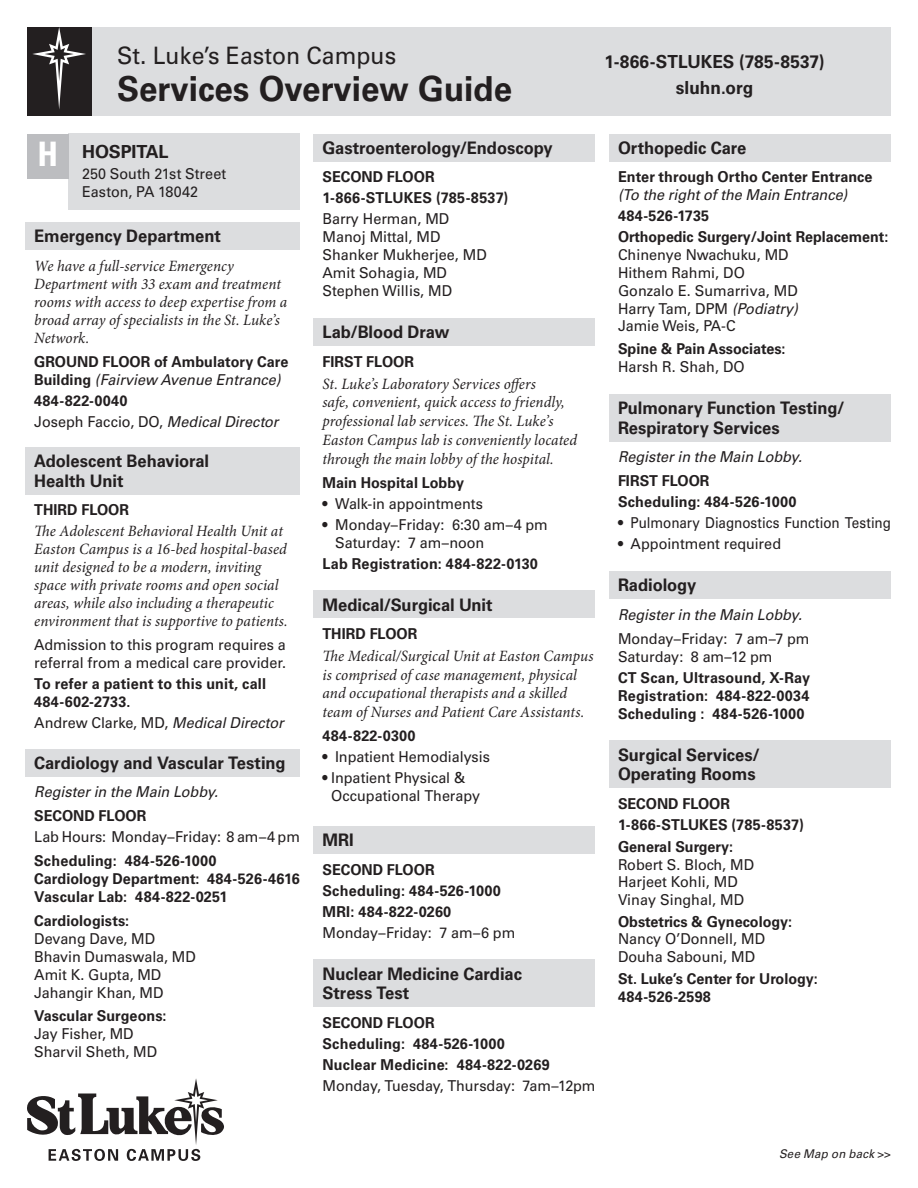
<style>
.page{position:relative;width:918px;height:1188px;background:#fff}
.page>*{position:absolute;margin:0;border:0;box-sizing:border-box;transform-origin:0 0}
.t1{font:700 34.5px "Univers LT Pro 65";color:#231f20;scale:.96 1}
.t2{font:24px "Univers LT Pro 55 Roman";color:#231f20;scale:.96 1}
.t3{font:700 18px/25.5px "Univers LT Pro 65";color:#231f20;text-align:center;scale:.96 1}
.t4{font:700 18px "Univers LT Pro 65";color:#231f20}
.t5{font:700 17.25px/19.5px "Univers LT Pro 65";letter-spacing:-.005em;color:#231f20;scale:.96 1}
.t6{font:italic 15.75px/18px "Minion Pro";letter-spacing:.005em;color:#231f20;scale:.96 1}
.t7{font:15px/18px "Univers LT Pro 55 Roman";color:#231f20;scale:.96 1}
.t8{font:700 15px/21px "Univers LT Pro 65";letter-spacing:.005em;color:#231f20;scale:.96 1}
.t9{font:italic 15px "Univers LT Pro 55";letter-spacing:-.005em;color:#231f20;scale:.96 1}
.t10{font:700 15px "Univers LT Pro 65";letter-spacing:.025em;color:#231f20;scale:.96 1}
.t11{font:italic 12px "Univers LT Pro 55";letter-spacing:.02em;color:#231f20;scale:.96 1}
.s1{font-family:"Univers LT Pro";font-stretch:condensed;font-size:33.75px;color:#fff}
.s2{font-family:"Univers LT Pro 65";font-weight:700;font-style:normal}
.s3{font-family:"Univers LT Pro 55";font-style:italic}
</style>
<div class="page">
<div style="left:69px;top:134px;width:231px;height:76px;background:#dcdddf"></div>
<div style="left:27px;top:134px;width:42px;height:44px;background:#bcbdc0"></div>
<div style="left:25px;top:222px;width:275px;height:28px;background:#dcdddf"></div>
<div style="left:25px;top:447px;width:275px;height:48px;background:#dcdddf"></div>
<div style="left:25px;top:749px;width:275px;height:28px;background:#dcdddf"></div>
<div style="left:314px;top:134px;width:282px;height:28px;background:#dcdddf"></div>
<div style="left:314px;top:318px;width:282px;height:28px;background:#dcdddf"></div>
<div style="left:314px;top:591px;width:282px;height:27px;background:#dcdddf"></div>
<div style="left:314px;top:826px;width:282px;height:28px;background:#dcdddf"></div>
<div style="left:314px;top:960px;width:282px;height:47px;background:#dcdddf"></div>
<div style="left:27px;top:27px;width:864px;height:89px;background:#dcdddf"></div>
<div style="left:27px;top:27px;width:64px;height:89px;background:#231f20"></div>
<svg style="left:32px;top:27px;width:54px;height:82px"></svg>
<div style="left:609px;top:134px;width:282px;height:28px;background:#dcdddf"></div>
<div style="left:609px;top:394px;width:282px;height:47px;background:#dcdddf"></div>
<div style="left:609px;top:571px;width:282px;height:28px;background:#dcdddf"></div>
<div style="left:609px;top:741px;width:282px;height:47px;background:#dcdddf"></div>
<svg style="left:27px;top:1078px;width:197px;height:83px"></svg>
<h2 class="t2" style="left:117px;top:39px;width:292px">St. Luke’s Easton Campus</h2>
<h1 class="t1" style="left:117px;top:64px;width:413px">Services Overview Guide</h1>
<p class="t3" style="left:605px;top:48px;width:231px">1-866-STLUKES (785-8537) sluhn.org</p>
<p class="t4" style="left:37px;top:139px;width:133px"><span class="s1">H</span> HOSPITAL</p>
<p class="t7" style="left:82px;top:164px;width:152px">250 South 21st Street<br>Easton, PA 18042</p>
<p class="t5" style="left:34px;top:226px;width:196px">Emergency Department</p>
<p class="t6" style="left:34px;top:258px;width:265px">We have a full-service Emergency Department with 33 exam and treatment rooms with access to deep expertise from a broad array of specialists in the St. Luke’s Network.</p>
<p class="t8" style="left:34px;top:350px;width:266px">GROUND FLOOR of Ambulatory Care</p>
<p class="t9" style="left:34px;top:369px;width:258px"><span class="s2">Building</span> (Fairview Avenue Entrance)</p>
<p class="t10" style="left:34px;top:390px;width:99px">484-822-0040</p>
<p class="t7" style="left:34px;top:412px;width:256px">Joseph Faccio, DO, <span class="s3">Medical Director</span></p>
<p class="t5" style="left:34px;top:451px;width:184px">Adolescent Behavioral<br>Health Unit</p>
<p class="t8" style="left:34px;top:499px;width:100px">THIRD FLOOR</p>
<p class="t6" style="left:34px;top:523px;width:266px">The Adolescent Behavioral Health Unit at Easton Campus is a 16-bed hospital-based unit designed to be a modern, inviting space with private rooms and open social areas, while also including a therapeutic environment that is supportive to patients.</p>
<p class="t7" style="left:34px;top:635px;width:264px">Admission to this program requires a referral from a medical care provider.</p>
<p class="t8" style="left:34px;top:674px;width:243px;line-height:18px">To refer a patient to this unit, call<br>484-602-2733.</p>
<p class="t7" style="left:34px;top:713px;width:262px">Andrew Clarke, MD, <span class="s3">Medical Director</span></p>
<p class="t5" style="left:34px;top:752px;width:263px">Cardiology and Vascular Testing</p>
<p class="t9" style="left:34px;top:782px;width:193px">Register in the Main Lobby.</p>
<p class="t8" style="left:34px;top:805px;width:118px">SECOND FLOOR</p>
<p class="t7" style="left:34px;top:827px;width:278px">Lab Hours: Monday–Friday: 8 am–4 pm</p>
<p class="t8" style="left:34px;top:851px;width:278px;line-height:18px">Scheduling: 484-526-1000<br>Cardiology Department: 484-526-4616<br>Vascular Lab: 484-822-0251</p>
<p class="t8" style="left:34px;top:910px;width:101px">Cardiologists:</p>
<p class="t7" style="left:34px;top:929px;width:170px">Devang Dave, MD<br>Bhavin Dumaswala, MD<br>Amit K. Gupta, MD<br>Jahangir Khan, MD</p>
<p class="t8" style="left:34px;top:1004px;width:139px">Vascular Surgeons:</p>
<p class="t7" style="left:34px;top:1024px;width:130px">Jay Fisher, MD<br>Sharvil Sheth, MD</p>
<p class="t5" style="left:322px;top:137px;width:241px">Gastroenterology/Endoscopy</p>
<p class="t8" style="left:322px;top:166px;width:195px">SECOND FLOOR<br>1-866-STLUKES (785-8537)</p>
<p class="t7" style="left:322px;top:209px;width:173px">Barry Herman, MD<br>Manoj Mittal, MD<br>Shanker Mukherjee, MD<br>Amit Sohagia, MD<br>Stephen Willis, MD</p>
<p class="t5" style="left:322px;top:322px;width:134px">Lab/Blood Draw</p>
<p class="t8" style="left:322px;top:350px;width:97px">FIRST FLOOR</p>
<p class="t6" style="left:322px;top:375px;width:267px;line-height:18.8px">St. Luke’s Laboratory Services offers<br>safe, convenient, quick access to friendly, professional lab services. The St. Luke’s Easton Campus lab is conveniently located through the main lobby of the hospital.</p>
<p class="t8" style="left:322px;top:471px;width:149px">Main Hospital Lobby</p>
<p class="t7" style="left:322px;top:494px;width:169px">• Walk-in appointments</p>
<p class="t7" style="left:335px;top:515px;width:223px;text-indent:-13px">• Monday–Friday: 6:30 am–4 pm<br>Saturday: 7 am–noon</p>
<p class="t8" style="left:322px;top:552px;width:226px">Lab Registration: 484-822-0130</p>
<p class="t5" style="left:322px;top:594px;width:179px">Medical/Surgical Unit</p>
<p class="t8" style="left:322px;top:622px;width:100px">THIRD FLOOR</p>
<p class="t6" style="left:322px;top:647px;width:284px;line-height:18.8px">The Medical/Surgical Unit at Easton Campus is comprised of case management, physical and occupational therapists and a skilled team of Nurses and Patient Care Assistants.</p>
<p class="t8" style="left:322px;top:724px;width:98px">484-822-0300</p>
<p class="t7" style="left:322px;top:747px;width:176px">• Inpatient Hemodialysis</p>
<p class="t7" style="left:331px;top:768px;width:157px;text-indent:-9px">• Inpatient Physical &amp;<br>Occupational Therapy</p>
<p class="t5" style="left:322px;top:829px;width:34px">MRI</p>
<p class="t8" style="left:322px;top:858px;width:187px">SECOND FLOOR<br>Scheduling: 484-526-1000<br>MRI: 484-822-0260</p>
<p class="t7" style="left:322px;top:923px;width:202px">Monday–Friday: 7 am–6 pm</p>
<p class="t5" style="left:322px;top:963px;width:209px">Nuclear Medicine Cardiac<br>Stress Test</p>
<p class="t8" style="left:322px;top:1011px;width:238px">SECOND FLOOR<br>Scheduling: 484-526-1000<br>Nuclear Medicine: 484-822-0269</p>
<p class="t7" style="left:322px;top:1076px;width:286px">Monday, Tuesday, Thursday: 7am–12pm</p>
<p class="t5" style="left:618px;top:137px;width:135px">Orthopedic Care</p>
<p class="t8" style="left:618px;top:166px;width:267px">Enter through Ortho Center Entrance</p>
<p class="t9" style="left:618px;top:185px;width:240px">(To the right of the Main Entrance)</p>
<p class="t8" style="left:618px;top:205px;width:283px">484-526-1735<br>Orthopedic Surgery/Joint Replacement:</p>
<p class="t7" style="left:618px;top:245px;width:189px">Chinenye Nwachuku, MD<br>Hithem Rahmi, DO<br>Gonzalo E. Sumarriva, MD<br>Harry Tam, DPM <span class="s3">(Podiatry)<br></span>Jamie Weis, PA-C</p>
<p class="t8" style="left:618px;top:337px;width:176px">Spine &amp; Pain Associates:</p>
<p class="t7" style="left:618px;top:357px;width:133px">Harsh R. Shah, DO</p>
<p class="t5" style="left:618px;top:397px;width:238px">Pulmonary Function Testing/<br>Respiratory Services</p>
<p class="t9" style="left:618px;top:446px;width:193px">Register in the Main Lobby.</p>
<p class="t8" style="left:618px;top:469px;width:187px">FIRST FLOOR<br>Scheduling: 484-526-1000</p>
<p class="t7" style="left:618px;top:513px;width:286px">• Pulmonary Diagnostics Function Testing</p>
<p class="t7" style="left:618px;top:534px;width:171px">• Appointment required</p>
<p class="t5" style="left:618px;top:574px;width:83px">Radiology</p>
<p class="t9" style="left:618px;top:604px;width:193px">Register in the Main Lobby.</p>
<p class="t7" style="left:618px;top:629px;width:201px">Monday–Friday: 7 am–7 pm<br>Saturday: 8 am–12 pm</p>
<p class="t8" style="left:618px;top:667px;width:202px;line-height:18px;text-align:justify">CT Scan, Ultrasound, X-Ray Registration: 484-822-0034<br>Scheduling : 484-526-1000</p>
<p class="t5" style="left:618px;top:744px;width:149px">Surgical Services/<br>Operating Rooms</p>
<p class="t8" style="left:618px;top:792px;width:195px">SECOND FLOOR<br>1-866-STLUKES (785-8537)</p>
<p class="t8" style="left:618px;top:835px;width:121px">General Surgery:</p>
<p class="t7" style="left:618px;top:855px;width:143px;line-height:17.2px">Robert S. Bloch, MD<br>Harjeet Kohli, MD<br>Vinay Singhal, MD</p>
<p class="t8" style="left:618px;top:910px;width:183px">Obstetrics &amp; Gynecology:</p>
<p class="t7" style="left:618px;top:930px;width:155px;line-height:17.2px">Nancy O’Donnell, MD<br>Douha Sabouni, MD</p>
<p class="t8" style="left:618px;top:969px;width:210px;line-height:18px">St. Luke’s Center for Urology:<br>484-526-2598</p>
<p class="t11" style="left:779px;top:1145px;width:118px">See Map on back &gt;&gt;</p>
</div>
